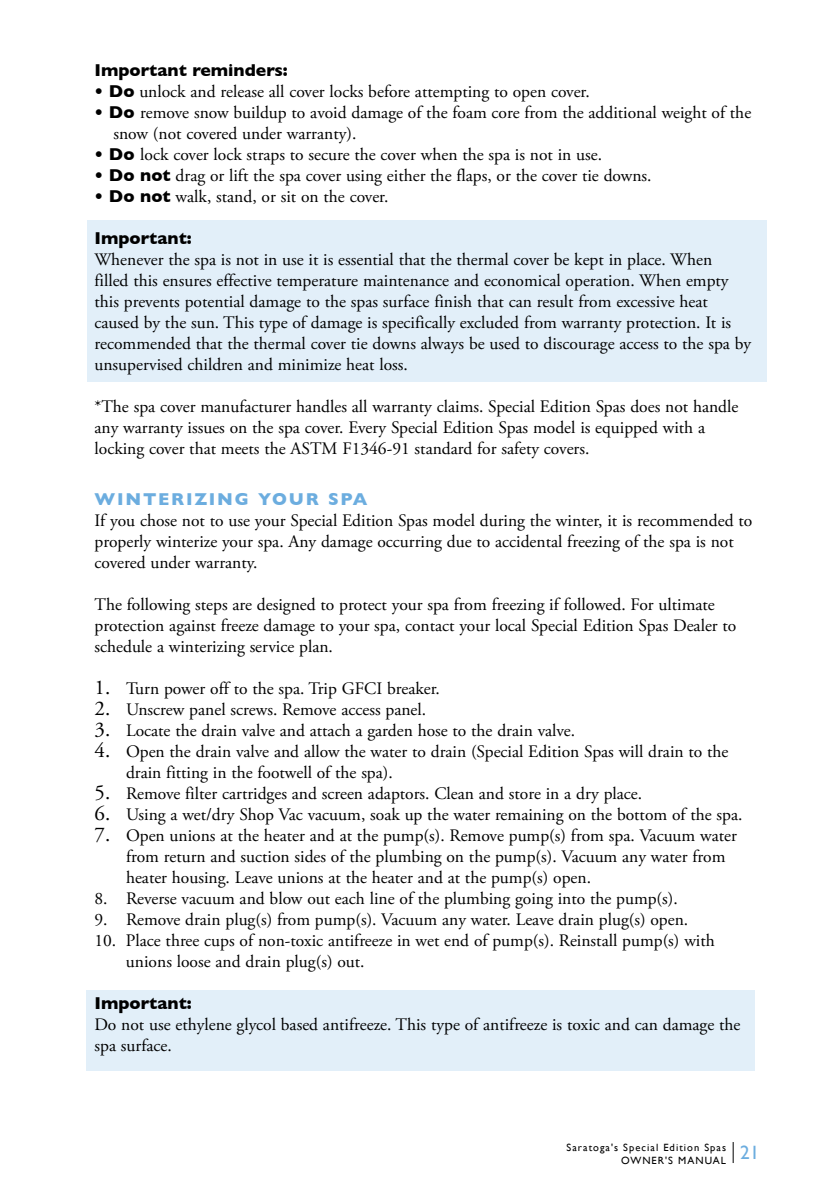
<style>
.page{position:relative;width:819px;height:1197px;background:#fff}
.page>*{position:absolute;margin:0;border:0;box-sizing:border-box;transform-origin:0 0}
.t1{font:19.25px "Gill Sans";color:#6caddf}
.t2{font:17.5px/21px "Adobe Garamond Pro";color:#000}
.t3{font:700 17.5px "Gill Sans";color:#000}
.t4{font:700 17.5px "Gill Sans";letter-spacing:.1em;color:#6caddf}
.t5{font:10.5px/12.6px "Gill Sans";letter-spacing:.1em;color:#000;text-align:right}
.s1{font-family:"Gill Sans";font-weight:700}
.s2{font-size:21px}
</style>
<div class="page">
<svg style="left:733px;top:1142px;width:1px;height:21px"></svg>
<div style="left:86px;top:990px;width:669px;height:81px;background:#e2eff9"></div>
<div style="left:88px;top:220px;width:679px;height:162px;background:#e2eff9"></div>
<p class="t3" style="left:94px;top:60px;width:195px">Important reminders:</p>
<p class="t2" style="left:94px;top:82px;width:494px"><span class="s1">• Do</span> unlock and release all cover locks before attempting to open cover.</p>
<p class="t2" style="left:113px;top:103px;width:639px;text-indent:-19px"><span class="s1">• Do</span> remove snow buildup to avoid damage of the foam core from the additional weight of the snow (not covered under warranty).</p>
<p class="t2" style="left:94px;top:145px;width:507px"><span class="s1">• Do</span> lock cover lock straps to secure the cover when the spa is not in use.</p>
<p class="t2" style="left:94px;top:166px;width:556px"><span class="s1">• Do not</span> drag or lift the spa cover using either the flaps, or the cover tie downs.</p>
<p class="t2" style="left:94px;top:187px;width:293px"><span class="s1">• Do not</span> walk, stand, or sit on the cover.</p>
<p class="t3" style="left:95px;top:228px;width:99px">Important:</p>
<p class="t2" style="left:95px;top:250px;width:658px">Whenever the spa is not in use it is essential that the thermal cover be kept in place. When<br>filled this ensures effective temperature maintenance and economical operation. When empty this prevents potential damage to the spas surface finish that can result from excessive heat caused by the sun. This type of damage is specifically excluded from warranty protection. It is recommended that the thermal cover tie downs always be used to discourage access to the spa by unsupervised children and minimize heat loss.</p>
<p class="t2" style="left:95px;top:397px;width:645px">*The spa cover manufacturer handles all warranty claims. Special Edition Spas does not handle any warranty issues on the spa cover. Every Special Edition Spas model is equipped with a locking cover that meets the ASTM F1346-91 standard for safety covers.</p>
<p class="t4" style="left:95px;top:488px;width:275px">Wi nterizi ng Your Spa</p>
<p class="t2" style="left:95px;top:510px;width:659px">If you chose not to use your Special Edition Spas model during the winter, it is recommended to properly winterize your spa. Any damage occurring due to accidental freezing of the spa is not covered under warranty.</p>
<p class="t2" style="left:95px;top:594px;width:643px">The following steps are designed to protect your spa from freezing if followed. For ultimate protection against freeze damage to your spa, contact your local Special Edition Spas Dealer to schedule a winterizing service plan.</p>
<p class="t2" style="left:94px;top:678px;width:345px"><span class="s2">1.</span> Turn power off to the spa. Trip GFCI breaker.</p>
<p class="t2" style="left:94px;top:699px;width:331px"><span class="s2">2.</span> Unscrew panel screws. Remove access panel.</p>
<p class="t2" style="left:94px;top:720px;width:480px"><span class="s2">3.</span> Locate the drain valve and attach a garden hose to the drain valve.</p>
<p class="t2" style="left:126px;top:741px;width:604px;text-indent:-32px"><span class="s2">4.</span> Open the drain valve and allow the water to drain (Special Edition Spas will drain to the drain fitting in the footwell of the spa).</p>
<p class="t2" style="left:94px;top:783px;width:547px"><span class="s2">5.</span> Remove filter cartridges and screen adaptors. Clean and store in a dry place.</p>
<p class="t2" style="left:94px;top:804px;width:647px"><span class="s2">6.</span> Using a wet/dry Shop Vac vacuum, soak up the water remaining on the bottom of the spa.</p>
<p class="t2" style="left:126px;top:825px;width:612px;text-indent:-32px"><span class="s2">7.</span> Open unions at the heater and at the pump(s). Remove pump(s) from spa. Vacuum water from return and suction sides of the plumbing on the pump(s). Vacuum any water from heater housing. Leave unions at the heater and at the pump(s) open.</p>
<p class="t2" style="left:94px;top:888px;width:582px">8. Reverse vacuum and blow out each line of the plumbing going into the pump(s).</p>
<p class="t2" style="left:94px;top:909px;width:593px">9. Remove drain plug(s) from pump(s). Vacuum any water. Leave drain plug(s) open.</p>
<p class="t2" style="left:126px;top:930px;width:590px;text-indent:-31px">10. Place three cups of non-toxic antifreeze in wet end of pump(s). Reinstall pump(s) with unions loose and drain plug(s) out.</p>
<p class="t3" style="left:94px;top:992px;width:99px">Important:</p>
<p class="t2" style="left:94px;top:1014px;width:647px">Do not use ethylene glycol based antifreeze. This type of antifreeze is toxic and can damage the spa surface.</p>
<p class="t5" style="left:567px;top:1141px;width:161px">Saratoga's Special Edition Spas<br>OWNER'S MANUAL</p>
<p class="t1" style="left:740px;top:1141px;width:21px">21</p>
</div>
